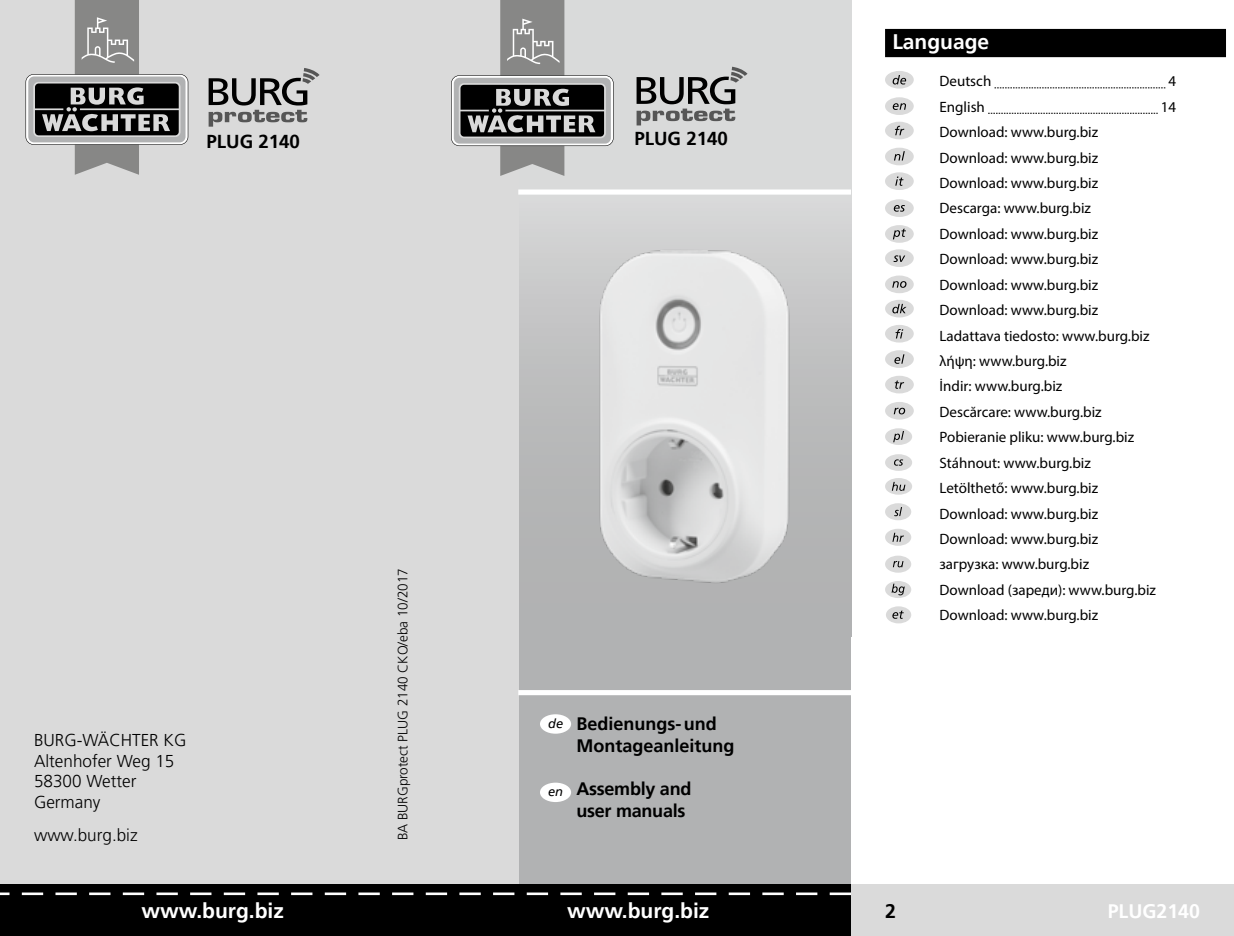
<style>
.page{position:relative;width:1234px;height:936px;background:#fff}
.page>*{position:absolute;margin:0;border:0;box-sizing:border-box;transform-origin:0 0}
.t1{font:700 21px "Frutiger LT Pro";color:#fff}
.t2{font:700 19.5px "Frutiger LT Pro";color:#fff}
.t3{font:700 19.5px "Frutiger LT Pro";color:#000}
.t4{font:700 18.6px "Frutiger LT Pro";color:#000}
.t5{font:700 18px/21.6px "Frutiger LT Pro";color:#000}
.t6{font:300 17.1px/20.4px "Frutiger LT Pro";color:#000}
.t7{font:15px/25.5px "Myriad Pro";color:#000}
.t8{font:300 13.5px "Frutiger LT Pro";color:#000}
.s1{font-weight:400;font-style:italic;font-size:12.9px}
</style>
<div class="page">
<div style="left:884px;top:29px;width:341px;height:28px;background:#000"></div>
<div style="left:455px;top:630px;width:395px;height:305px;background:#b1b2b3"></div>
<div style="left:492px;top:0;width:358px;height:636px;background:linear-gradient(to bottom,#e1e2e2,#acadad)"></div>
<div style="left:0;top:0;width:518px;height:935px;background:#dadada"></div>
<div style="left:540px;top:714px;width:31px;height:19px;background:#fff;border-radius:50%"></div>
<div style="left:540px;top:782px;width:31px;height:20px;background:#fff;border-radius:50%"></div>
<div style="left:518px;top:189px;width:332px;height:6px;background:#fff"></div>
<div style="left:518px;top:690px;width:332px;height:5px;background:#fff"></div>
<div style="left:884px;top:71px;width:29px;height:18px;background:#dadada;border-radius:50%"></div>
<svg style="left:892px;top:75px;width:13px;height:9px"></svg>
<div style="left:884px;top:97px;width:29px;height:18px;background:#dadada;border-radius:50%"></div>
<svg style="left:892px;top:103px;width:13px;height:7px"></svg>
<div style="left:884px;top:122px;width:29px;height:17px;background:#dadada;border-radius:50%"></div>
<svg style="left:895px;top:126px;width:9px;height:9px"></svg>
<div style="left:884px;top:148px;width:29px;height:17px;background:#dadada;border-radius:50%"></div>
<svg style="left:894px;top:151px;width:10px;height:9px"></svg>
<div style="left:884px;top:172px;width:29px;height:18px;background:#dadada;border-radius:50%"></div>
<svg style="left:895px;top:176px;width:8px;height:10px"></svg>
<div style="left:884px;top:199px;width:29px;height:18px;background:#dadada;border-radius:50%"></div>
<svg style="left:893px;top:205px;width:11px;height:7px"></svg>
<div style="left:884px;top:225px;width:29px;height:18px;background:#dadada;border-radius:50%"></div>
<svg style="left:893px;top:228px;width:12px;height:11px"></svg>
<div style="left:884px;top:249px;width:29px;height:18px;background:#dadada;border-radius:50%"></div>
<svg style="left:893px;top:255px;width:12px;height:7px"></svg>
<div style="left:884px;top:275px;width:29px;height:18px;background:#dadada;border-radius:50%"></div>
<svg style="left:892px;top:281px;width:14px;height:7px"></svg>
<div style="left:884px;top:300px;width:29px;height:17px;background:#dadada;border-radius:50%"></div>
<svg style="left:892px;top:304px;width:14px;height:9px"></svg>
<div style="left:884px;top:325px;width:29px;height:17px;background:#dadada;border-radius:50%"></div>
<svg style="left:895px;top:329px;width:8px;height:9px"></svg>
<div style="left:884px;top:350px;width:29px;height:18px;background:#dadada;border-radius:50%"></div>
<svg style="left:894px;top:354px;width:10px;height:10px"></svg>
<div style="left:884px;top:376px;width:29px;height:17px;background:#dadada;border-radius:50%"></div>
<svg style="left:894px;top:380px;width:10px;height:9px"></svg>
<div style="left:884px;top:402px;width:29px;height:17px;background:#dadada;border-radius:50%"></div>
<svg style="left:893px;top:408px;width:12px;height:6px"></svg>
<div style="left:884px;top:428px;width:27px;height:17px;background:#dadada;border-radius:50%"></div>
<svg style="left:893px;top:431px;width:10px;height:11px"></svg>
<div style="left:884px;top:454px;width:27px;height:17px;background:#dadada;border-radius:50%"></div>
<svg style="left:894px;top:459px;width:9px;height:6px"></svg>
<div style="left:884px;top:478px;width:27px;height:16px;background:#dadada;border-radius:50%"></div>
<svg style="left:891px;top:482px;width:14px;height:9px"></svg>
<div style="left:884px;top:503px;width:27px;height:17px;background:#dadada;border-radius:50%"></div>
<svg style="left:894px;top:507px;width:7px;height:9px"></svg>
<div style="left:884px;top:528px;width:27px;height:17px;background:#dadada;border-radius:50%"></div>
<svg style="left:892px;top:532px;width:11px;height:9px"></svg>
<div style="left:884px;top:555px;width:27px;height:17px;background:#dadada;border-radius:50%"></div>
<svg style="left:893px;top:561px;width:10px;height:6px"></svg>
<div style="left:884px;top:581px;width:27px;height:17px;background:#dadada;border-radius:50%"></div>
<svg style="left:891px;top:583px;width:13px;height:12px"></svg>
<svg style="left:26px;top:0;width:162px;height:175px"></svg>
<svg style="left:451px;top:0;width:162px;height:176px"></svg>
<svg style="left:208px;top:68px;width:111px;height:59px"></svg>
<div style="left:0;top:884px;width:850px;height:51px;background:#000"></div>
<svg style="left:0;top:892px;width:850px;height:3px"></svg>
<svg style="left:636px;top:67px;width:111px;height:58px;background:#a1a2a2"></svg>
<div style="left:850px;top:884px;width:383px;height:51px;background:#dadada"></div>
<svg style="left:994px;top:87px;width:171px;height:1px"></svg>
<svg style="left:988px;top:113px;width:169px;height:1px"></svg>
<img style="left:579px;top:236px;width:225px;height:364px">
<div style="left:885px;top:606px;width:26px;height:17px;background:#dadada;border-radius:50%"></div>
<svg style="left:892px;top:610px;width:11px;height:8px"></svg>
<p class="t4" style="left:206px;top:131px;width:95px">PLUG 2140</p>
<p class="t4" style="left:634px;top:127px;width:95px">PLUG 2140</p>
<p class="t6" style="left:34px;top:730px;width:154px">BURG-WÄCHTER KG<br>Altenhofer Weg 15<br>58300 Wetter<br>Germany</p>
<p class="t6" style="left:34px;top:825px;width:105px">www.burg.biz</p>
<p class="t8" style="left:395px;top:840px;width:274px;rotate:-90deg">BA BURGprotect PLUG 2140 CKO/eba 10/2017</p>
<p class="t5" style="left:576px;top:713px;width:160px;text-indent:-28px"><span class="s1">de</span> Bedienungs-und<br>Montageanleitung</p>
<p class="t5" style="left:576px;top:778px;width:117px;text-indent:-28px"><span class="s1">en</span> Assembly and user manuals</p>
<h1 class="t1" style="left:892px;top:29px;width:98px">Language</h1>
<p class="t7" style="left:939px;top:68px;width:53px">Deutsch</p>
<p class="t7" style="left:1168px;top:68px;width:9px">4</p>
<p class="t7" style="left:939px;top:94px;width:47px">English</p>
<p class="t7" style="left:1160px;top:94px;width:17px">14</p>
<p class="t7" style="left:939px;top:119px;width:218px">Download: www.burg.biz<br>Download: www.burg.biz<br>Download: www.burg.biz<br>Descarga: www.burg.biz<br>Download: www.burg.biz<br>Download: www.burg.biz<br>Download: www.burg.biz<br>Download: www.burg.biz<br>Ladattava tiedosto: www.burg.biz λήψη: www.burg.biz<br>İndir: www.burg.biz<br>Descărcare: www.burg.biz<br>Pobieranie pliku: www.burg.biz<br>Stáhnout: www.burg.biz<br>Letölthető: www.burg.biz<br>Download: www.burg.biz<br>Download: www.burg.biz загрузка: www.burg.biz<br>Download (зареди): www.burg.biz<br>Download: www.burg.biz</p>
<h1 class="t1" style="left:141px;top:897px;width:144px">www.burg.biz</h1>
<h1 class="t1" style="left:567px;top:897px;width:144px">www.burg.biz</h1>
<h2 class="t3" style="left:884px;top:899px;width:12px">2</h2>
<h2 class="t2" style="left:1107px;top:899px;width:94px">PLUG2140</h2>
</div>
